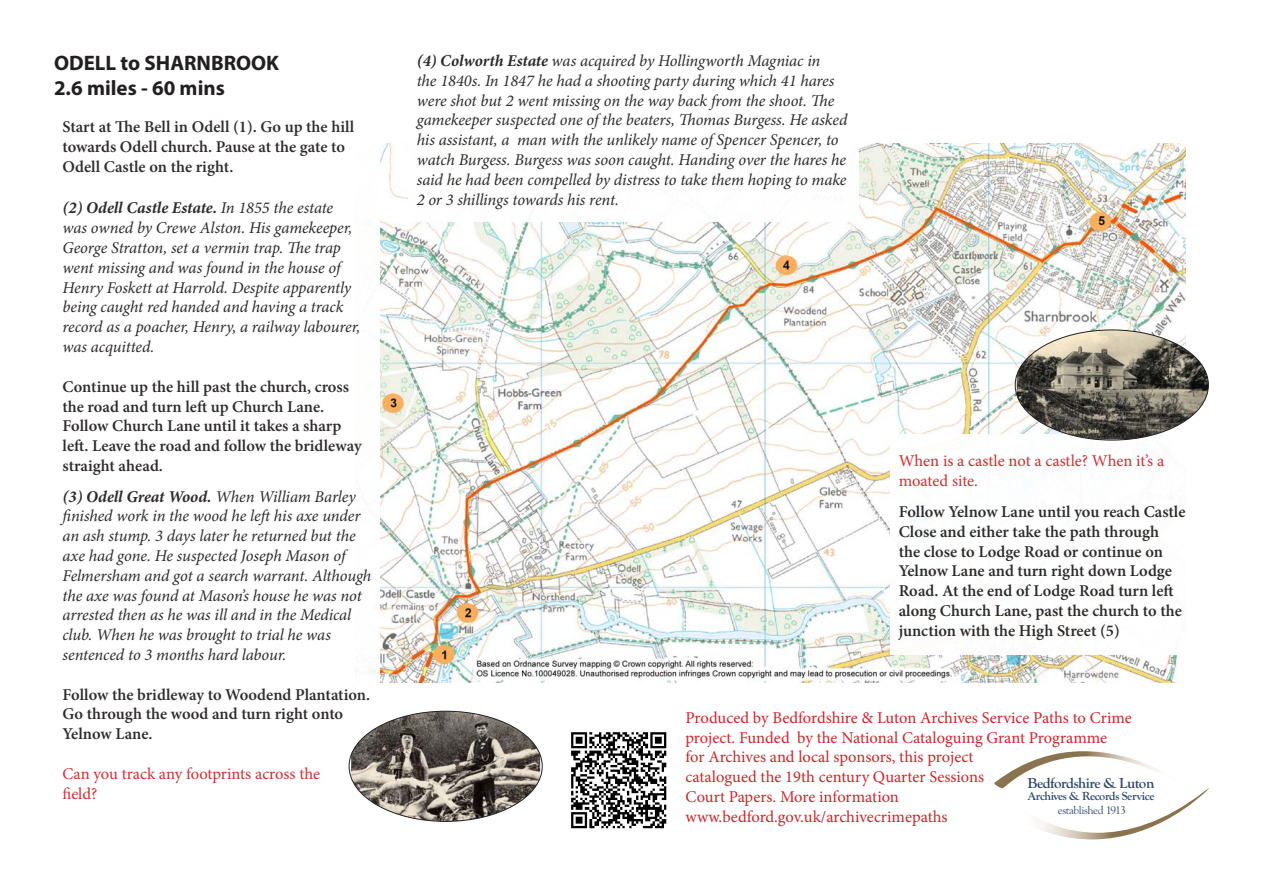
<style>
.page{position:relative;width:1263px;height:893px;background:#fff}
.page>*{position:absolute;margin:0;border:0;box-sizing:border-box;transform-origin:0 0}
.t1{font:700 21px "Myriad Pro";color:#231f20}
.t2{font:italic 16.5px/19.8px "Minion Pro";letter-spacing:-.01em;color:#231f20}
.t3{font:600 16.5px/19.8px "Minion Pro";color:#231f20}
.Paragraph_Style_2{font:16.5px/19.8px "Minion Pro";color:#d1232a}
.t4{font:700 14.85px "Goudy Old Style T";letter-spacing:-.04em;color:#2b446d}
.t5{font:700 12.15px "Goudy Old Style T";letter-spacing:-.035em;color:#2b446d}
.t6{font:11.55px "Goudy Old Style T";letter-spacing:-.035em;color:#2b446d}
.s1{font-weight:700}
</style>
<div class="page">
<img style="left:380px;top:144px;width:805px;height:539px">
<div style="left:408px;top:54px;width:451px;height:167px;background:#fff"></div>
<div style="left:890px;top:435px;width:310px;height:220px;background:#fff"></div>
<img style="left:351px;top:711px;width:189px;height:110px">
<img style="left:1017px;top:330px;width:191px;height:109px">
<img style="left:571px;top:732px;width:96px;height:97px">
<img style="left:994px;top:751px;width:166px;height:37px">
<img style="left:1035px;top:788px;width:174px;height:51px">
<p class="t1" style="left:54px;top:49px;width:227px">ODELL to SHARNBROOK</p>
<p class="t1" style="left:54px;top:74px;width:172px">2.6 miles - 60 mins</p>
<p class="t3" style="left:63px;top:117px;width:293px">Start at The Bell in Odell (1). Go up the hill towards Odell church. Pause at the gate to<br>Odell Castle on the right.</p>
<p class="t2" style="left:63px;top:198px;width:299px"><span class="s1">(2) Odell Castle Estate.</span> In 1855 the estate was owned by Crewe Alston. His gamekeeper, George Stratton, set a vermin trap. The trap went missing and was found in the house of Henry Foskett at Harrold. Despite apparently being caught red handed and having a track record as a poacher, Henry, a railway labourer, was acquitted.</p>
<p class="t3" style="left:63px;top:376px;width:301px">Continue up the hill past the church, cross the road and turn left up Church Lane.<br>Follow Church Lane until it takes a sharp left. Leave the road and follow the bridleway straight ahead.</p>
<p class="t2" style="left:63px;top:486px;width:310px"><span class="s1">(3) Odell Great Wood.</span> When William Barley finished work in the wood he left his axe under an ash stump. 3 days later he returned but the axe had gone. He suspected Joseph Mason of Felmersham and got a search warrant. Although the axe was found at Mason’s house he was not arrested then as he was ill and in the Medical club. When he was brought to trial he was sentenced to 3 months hard labour.</p>
<p class="t3" style="left:63px;top:684px;width:309px">Follow the bridleway to Woodend Plantation.<br>Go through the wood and turn right onto<br>Yelnow Lane.</p>
<p class="Paragraph_Style_2" style="left:63px;top:764px;width:259px">Can you track any footprints across the field?</p>
<p class="t2" style="left:417px;top:51px;width:432px"><span class="s1">(4) Colworth Estate</span> was acquired by Hollingworth Magniac in<br>the 1840s. In 1847 he had a shooting party during which 41 hares were shot but 2 went missing on the way back from the shoot. The gamekeeper suspected one of the beaters, Thomas Burgess. He asked his assistant, a man with the unlikely name of Spencer Spencer, to watch Burgess. Burgess was soon caught. Handing over the hares he said he had been compelled by distress to take them hoping to make 2 or 3 shillings towards his rent.</p>
<p class="Paragraph_Style_2" style="left:899px;top:451px;width:267px">When is a castle not a castle? When it’s a moated site.</p>
<p class="t3" style="left:899px;top:502px;width:288px">Follow Yelnow Lane until you reach Castle Close and either take the path through<br>the close to Lodge Road or continue on Yelnow Lane and turn right down Lodge Road. At the end of Lodge Road turn left along Church Lane, past the church to the junction with the High Street (5)</p>
<p class="Paragraph_Style_2" style="left:685px;top:708px;width:448px">Produced by Bedfordshire &amp; Luton Archives Service Paths to Crime project. Funded by the National Cataloguing Grant Programme<br>for Archives and local sponsors, this project<br>catalogued the 19th century Quarter Sessions<br>Court Papers. More information</p>
<p class="Paragraph_Style_2" style="left:685px;top:807px;width:264px">www.bedford.gov.uk/archivecrimepaths</p>
<p class="t4" style="left:1027px;top:774px;width:129px">Bedfordshire &amp; Luton</p>
<p class="t6" style="left:1058px;top:803px;width:69px">established 1913</p>
<p class="t5" style="left:1028px;top:789px;width:128px">Archives &amp; Records Service</p>
</div>
